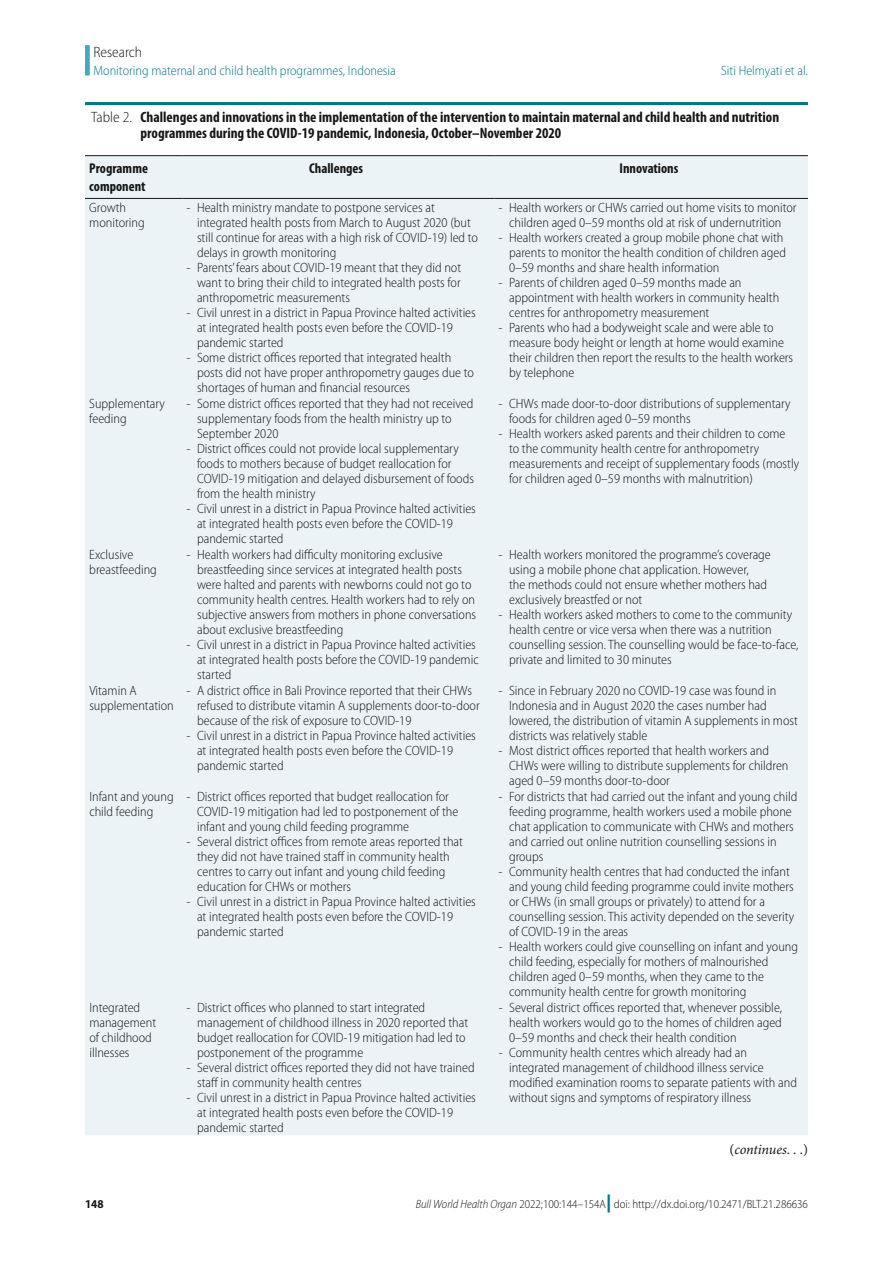
<style>
.page{position:relative;width:893px;height:1263px;background:#fff}
.page>*{position:absolute;margin:0;border:0;box-sizing:border-box;transform-origin:0 0}
.t1{font:700 condensed 15px/16.5px "Myriad Pro";color:#151616}
.t2{font:300 semi-condensed 15px "Myriad Pro";color:#151616}
.t3{font:700 condensed 14.25px/17.9px "Myriad Pro";color:#151616}
.t4{font:italic 14.25px "Minion Pro";letter-spacing:-.01em;color:#151616}
.t5{font:300 semi-condensed 13.5px/15px "Myriad Pro";color:#151616}
.t6{font:300 semi-condensed 13.5px "Myriad Pro";color:#00758d}
.t7{font:300 semi-condensed 12px "Myriad Pro";color:#151616}
.t8{font:700 semi-condensed 12px "Myriad Pro";color:#151616}
.s1{font-weight:300;font-stretch:semi-condensed}
.s2{font-style:normal}
.s3{font-style:italic}
.s4{font-weight:900;font-stretch:normal;font-size:18px;color:#00758d}
</style>
<div class="page">
<div style="left:85px;top:45px;width:5px;height:30px;background:#3eacb9"></div>
<hr style="left:85px;top:102px;width:723px;height:3px;background:#00758d">
<div style="left:85px;top:156px;width:723px;height:979px;background:#ebf3f6"></div>
<hr style="left:85px;top:155px;width:97px;height:1px;background:#151616">
<hr style="left:182px;top:155px;width:312px;height:1px;background:#151616">
<hr style="left:494px;top:155px;width:314px;height:1px;background:#151616">
<hr style="left:85px;top:198px;width:97px;height:1px;background:#151616">
<hr style="left:182px;top:198px;width:312px;height:1px;background:#151616">
<hr style="left:494px;top:198px;width:314px;height:1px;background:#151616">
<p class="t2" style="left:94px;top:44px;width:50px">Research</p>
<p class="t6" style="left:94px;top:63px;width:304px">Monitoring maternal and child health programmes, Indonesia</p>
<p class="t6" style="left:721px;top:63px;width:88px">Siti Helmyati et al.</p>
<p class="t1" style="left:141px;top:109px;width:640px;text-indent:-50px"><span class="s1">Table 2.</span> Challenges and innovations in the implementation of the intervention to maintain maternal and child health and nutrition programmes during the COVID-19 pandemic, Indonesia, October–November 2020</p>
<p class="t3" style="left:89px;top:159px;width:60px">Programme component</p>
<p class="t3" style="left:309px;top:159px;width:56px">Challenges</p>
<p class="t3" style="left:620px;top:159px;width:60px">Innovations</p>
<p class="t5" style="left:89px;top:200px;width:57px">Growth monitoring</p>
<p class="t5" style="left:197px;top:200px;width:283px;text-indent:-11px">- Health ministry mandate to postpone services at integrated health posts from March to August 2020 (but still continue for areas with a high risk of COVID-19) led to delays in growth monitoring</p>
<p class="t5" style="left:197px;top:260px;width:266px;text-align:justify;text-indent:-11px">- Parents’ fears about COVID-19 meant that they did not want to bring their child to integrated health posts for anthropometric measurements</p>
<p class="t5" style="left:197px;top:305px;width:280px;text-indent:-11px">- Civil unrest in a district in Papua Province halted activities at integrated health posts even before the COVID-19 pandemic started</p>
<p class="t5" style="left:197px;top:350px;width:278px;text-indent:-11px">- Some district offices reported that integrated health posts did not have proper anthropometry gauges due to shortages of human and financial resources</p>
<p class="t5" style="left:499px;top:200px;width:300px;text-align:center">- Health workers or CHWs carried out home visits to monitor children aged 0–59 months old at risk of undernutrition</p>
<p class="t5" style="left:509px;top:230px;width:278px;text-indent:-11px">- Health workers created a group mobile phone chat with parents to monitor the health condition of children aged<br>0–59 months and share health information</p>
<p class="t5" style="left:509px;top:275px;width:272px;text-indent:-11px">- Parents of children aged 0–59 months made an appointment with health workers in community health centres for anthropometry measurement</p>
<p class="t5" style="left:509px;top:320px;width:286px;text-indent:-11px">- Parents who had a bodyweight scale and were able to measure body height or length at home would examine their children then report the results to the health workers by telephone</p>
<p class="t5" style="left:89px;top:396px;width:77px">Supplementary feeding</p>
<p class="t5" style="left:197px;top:396px;width:278px;text-indent:-11px">- Some district offices reported that they had not received supplementary foods from the health ministry up to<br>September 2020</p>
<p class="t5" style="left:197px;top:441px;width:278px;text-indent:-11px">- District offices could not provide local supplementary foods to mothers because of budget reallocation for COVID-19 mitigation and delayed disbursement of foods from the health ministry</p>
<p class="t5" style="left:197px;top:501px;width:280px;text-indent:-11px">- Civil unrest in a district in Papua Province halted activities at integrated health posts even before the COVID-19 pandemic started</p>
<p class="t5" style="left:89px;top:547px;width:69px">Exclusive breastfeeding</p>
<p class="t5" style="left:197px;top:547px;width:281px;text-indent:-11px">- Health workers had difficulty monitoring exclusive breastfeeding since services at integrated health posts were halted and parents with newborns could not go to community health centres. Health workers had to rely on subjective answers from mothers in phone conversations about exclusive breastfeeding</p>
<p class="t5" style="left:197px;top:637px;width:283px;text-indent:-11px">- Civil unrest in a district in Papua Province halted activities at integrated health posts before the COVID-19 pandemic started</p>
<p class="t5" style="left:89px;top:683px;width:86px">Vitamin A supplementation</p>
<p class="t5" style="left:197px;top:683px;width:284px;text-indent:-11px">- A district office in Bali Province reported that their CHWs refused to distribute vitamin A supplements door-to-door because of the risk of exposure to COVID-19</p>
<p class="t5" style="left:197px;top:728px;width:280px;text-indent:-11px">- Civil unrest in a district in Papua Province halted activities at integrated health posts even before the COVID-19 pandemic started</p>
<p class="t5" style="left:89px;top:789px;width:86px">Infant and young child feeding</p>
<p class="t5" style="left:197px;top:789px;width:263px;text-indent:-11px">- District offices reported that budget reallocation for<br>COVID-19 mitigation had led to postponement of the infant and young child feeding programme</p>
<p class="t5" style="left:197px;top:834px;width:267px;text-indent:-11px">- Several district offices from remote areas reported that they did not have trained staff in community health centres to carry out infant and young child feeding education for CHWs or mothers</p>
<p class="t5" style="left:197px;top:894px;width:280px;text-indent:-11px">- Civil unrest in a district in Papua Province halted activities at integrated health posts even before the COVID-19 pandemic started</p>
<p class="t5" style="left:89px;top:1000px;width:68px">Integrated management of childhood illnesses</p>
<p class="t5" style="left:197px;top:1000px;width:273px;text-indent:-11px">- District offices who planned to start integrated management of childhood illness in 2020 reported that budget reallocation for COVID-19 mitigation had led to postponement of the programme</p>
<p class="t5" style="left:197px;top:1060px;width:279px;text-indent:-11px">- Several district offices reported they did not have trained staff in community health centres</p>
<p class="t5" style="left:197px;top:1090px;width:280px;text-indent:-11px">- Civil unrest in a district in Papua Province halted activities at integrated health posts even before the COVID-19 pandemic started</p>
<p class="t5" style="left:509px;top:396px;width:283px;text-indent:-11px">- CHWs made door-to-door distributions of supplementary foods for children aged 0–59 months</p>
<p class="t5" style="left:509px;top:426px;width:292px;text-indent:-11px">- Health workers asked parents and their children to come<br>to the community health centre for anthropometry measurements and receipt of supplementary foods (mostly for children aged 0–59 months with malnutrition)</p>
<p class="t5" style="left:509px;top:547px;width:263px;text-indent:-11px">- Health workers monitored the programme’s coverage using a mobile phone chat application. However,<br>the methods could not ensure whether mothers had exclusively breastfed or not</p>
<p class="t5" style="left:509px;top:607px;width:291px;text-indent:-11px">- Health workers asked mothers to come to the community health centre or vice versa when there was a nutrition counselling session. The counselling would be face-to-face, private and limited to 30 minutes</p>
<p class="t5" style="left:509px;top:683px;width:290px;text-indent:-11px">- Since in February 2020 no COVID-19 case was found in Indonesia and in August 2020 the cases number had lowered, the distribution of vitamin A supplements in most districts was relatively stable</p>
<p class="t5" style="left:509px;top:743px;width:281px;text-indent:-11px">- Most district offices reported that health workers and<br>CHWs were willing to distribute supplements for children aged 0–59 months door-to-door</p>
<p class="t5" style="left:509px;top:789px;width:290px;text-indent:-11px">- For districts that had carried out the infant and young child feeding programme, health workers used a mobile phone chat application to communicate with CHWs and mothers and carried out online nutrition counselling sessions in groups</p>
<p class="t5" style="left:509px;top:864px;width:287px;text-indent:-11px">- Community health centres that had conducted the infant and young child feeding programme could invite mothers or CHWs (in small groups or privately) to attend for a counselling session. This activity depended on the severity of COVID-19 in the areas</p>
<p class="t5" style="left:509px;top:939px;width:290px;text-indent:-11px">- Health workers could give counselling on infant and young child feeding, especially for mothers of malnourished children aged 0–59 months, when they came to the community health centre for growth monitoring</p>
<p class="t5" style="left:509px;top:1000px;width:274px;text-align:justify;text-indent:-11px">- Several district offices reported that, whenever possible, health workers would go to the homes of children aged 0–59 months and check their health condition</p>
<p class="t5" style="left:509px;top:1045px;width:289px;text-indent:-11px">- Community health centres which already had an integrated management of childhood illness service modified examination rooms to separate patients with and without signs and symptoms of respiratory illness</p>
<p class="t4" style="left:729px;top:1141px;width:80px"><span class="s2">(</span>continues<span class="s2">. . .)</span></p>
<p class="t8" style="left:85px;top:1196px;width:20px">148</p>
<p class="t7" style="left:416px;top:1198px;width:394px"><span class="s3">Bull World Health Organ</span> 2022;100:144–154A<span class="s4">|</span> doi: http://dx.doi.org/10.2471/BLT.21.286636</p>
</div>
